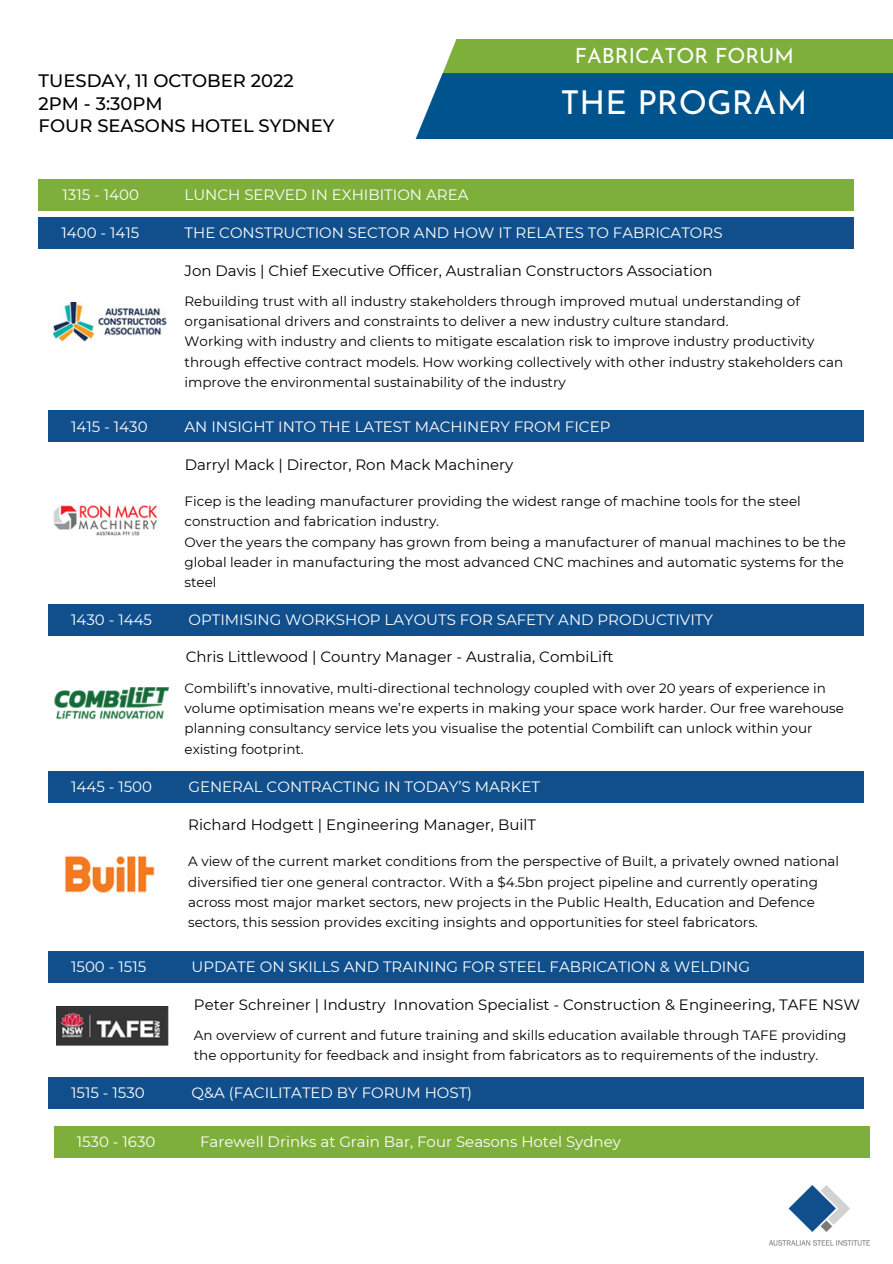
<style>
.page{position:relative;width:893px;height:1264px;background:#fff}
.page>*{position:absolute;margin:0;border:0;box-sizing:border-box;transform-origin:0 0}
.t1{font:33px "Josefin Sans";color:#fff}
.t2{font:21px "Josefin Sans";color:#fff}
.t3{font:500 18px/22.5px "Montserrat";color:#000}
.t4{font:15px "Montserrat";color:#fff}
.t5{font:15px "Montserrat";color:#000}
.t6{font:13.5px/20.2px "Montserrat";color:#000}
</style>
<div class="page">
<img style="left:415px;top:40px;width:477px;height:99px">
<div style="left:39px;top:179px;width:814px;height:31px;background:#7faf3b"></div>
<div style="left:39px;top:217px;width:814px;height:32px;background:#104f8c"></div>
<div style="left:48px;top:411px;width:815px;height:31px;background:#104f8c"></div>
<div style="left:48px;top:604px;width:815px;height:31px;background:#104f8c"></div>
<div style="left:48px;top:770px;width:815px;height:32px;background:#104f8c"></div>
<div style="left:48px;top:950px;width:815px;height:32px;background:#104f8c"></div>
<div style="left:54px;top:1126px;width:815px;height:31px;background:#7faf3b"></div>
<div style="left:48px;top:1076px;width:815px;height:32px;background:#104f8c"></div>
<img style="left:54px;top:302px;width:112px;height:40px">
<img style="left:53px;top:505px;width:105px;height:31px">
<img style="left:54px;top:687px;width:115px;height:33px">
<img style="left:64px;top:856px;width:91px;height:37px">
<img style="left:57px;top:1006px;width:111px;height:40px">
<img style="left:769px;top:1185px;width:100px;height:61px">
<h3 class="t3" style="left:39px;top:69px;width:297px">TUESDAY, 11 OCTOBER 2022<br>2PM - 3:30PM<br>FOUR SEASONS HOTEL SYDNEY</h3>
<p class="t4" style="left:62px;top:185px;width:78px">1315 - 1400</p>
<p class="t4" style="left:184px;top:185px;width:285px">LUNCH SERVED IN EXHIBITION AREA</p>
<h2 class="t2" style="left:574px;top:47px;width:221px">FABRICATOR FORUM</h2>
<h1 class="t1" style="left:560px;top:89px;width:248px">THE PROGRAM</h1>
<p class="t4" style="left:61px;top:224px;width:79px">1400 - 1415</p>
<p class="t4" style="left:71px;top:417px;width:78px">1415 - 1430</p>
<p class="t4" style="left:71px;top:611px;width:82px">1430 - 1445</p>
<p class="t4" style="left:71px;top:777px;width:82px">1445 - 1500</p>
<p class="t4" style="left:71px;top:957px;width:77px">1500 - 1515</p>
<p class="t4" style="left:71px;top:1083px;width:75px">1515 - 1530</p>
<p class="t4" style="left:184px;top:224px;width:539px">THE CONSTRUCTION SECTOR AND HOW IT RELATES TO FABRICATORS</p>
<p class="t5" style="left:184px;top:262px;width:529px">Jon Davis | Chief Executive Officer, Australian Constructors Association</p>
<p class="t6" style="left:184px;top:291px;width:660px">Rebuilding trust with all industry stakeholders through improved mutual understanding of organisational drivers and constraints to deliver a new industry culture standard.<br>Working with industry and clients to mitigate escalation risk to improve industry productivity through effective contract models. How working collectively with other industry stakeholders can improve the environmental sustainability of the industry</p>
<p class="t4" style="left:184px;top:417px;width:427px">AN INSIGHT INTO THE LATEST MACHINERY FROM FICEP</p>
<p class="t5" style="left:185px;top:455px;width:330px">Darryl Mack | Director, Ron Mack Machinery</p>
<p class="t6" style="left:184px;top:491px;width:663px">Ficep is the leading manufacturer providing the widest range of machine tools for the steel construction and fabrication industry.<br>Over the years the company has grown from being a manufacturer of manual machines to be the global leader in manufacturing the most advanced CNC machines and automatic systems for the steel</p>
<p class="t4" style="left:188px;top:611px;width:526px">OPTIMISING WORKSHOP LAYOUTS FOR SAFETY AND PRODUCTIVITY</p>
<p class="t5" style="left:186px;top:647px;width:429px">Chris Littlewood | Country Manager - Australia, CombiLift</p>
<p class="t6" style="left:184px;top:678px;width:661px">Combilift’s innovative, multi-directional technology coupled with over 20 years of experience in volume optimisation means we’re experts in making your space work harder. Our free warehouse planning consultancy service lets you visualise the potential Combilift can unlock within your existing footprint.</p>
<p class="t4" style="left:188px;top:777px;width:353px">GENERAL CONTRACTING IN TODAY’S MARKET</p>
<p class="t5" style="left:188px;top:815px;width:349px">Richard Hodgett | Engineering Manager, BuilT</p>
<p class="t6" style="left:188px;top:851px;width:652px">A view of the current market conditions from the perspective of Built, a privately owned national diversified tier one general contractor. With a $4.5bn project pipeline and currently operating across most major market sectors, new projects in the Public Health, Education and Defence sectors, this session provides exciting insights and opportunities for steel fabricators.</p>
<p class="t4" style="left:191px;top:957px;width:560px">UPDATE ON SKILLS AND TRAINING FOR STEEL FABRICATION &amp; WELDING</p>
<p class="t5" style="left:194px;top:995px;width:667px">Peter Schreiner | Industry Innovation Specialist - Construction &amp; Engineering, TAFE NSW</p>
<p class="t6" style="left:194px;top:1024px;width:654px">An overview of current and future training and skills education available through TAFE providing the opportunity for feedback and insight from fabricators as to requirements of the industry.</p>
<p class="t4" style="left:191px;top:1083px;width:282px">Q&amp;A (FACILITATED BY FORUM HOST)</p>
<p class="t4" style="left:77px;top:1132px;width:80px">1530 - 1630</p>
<p class="t4" style="left:200px;top:1132px;width:422px">Farewell Drinks at Grain Bar, Four Seasons Hotel Sydney</p>
</div>
